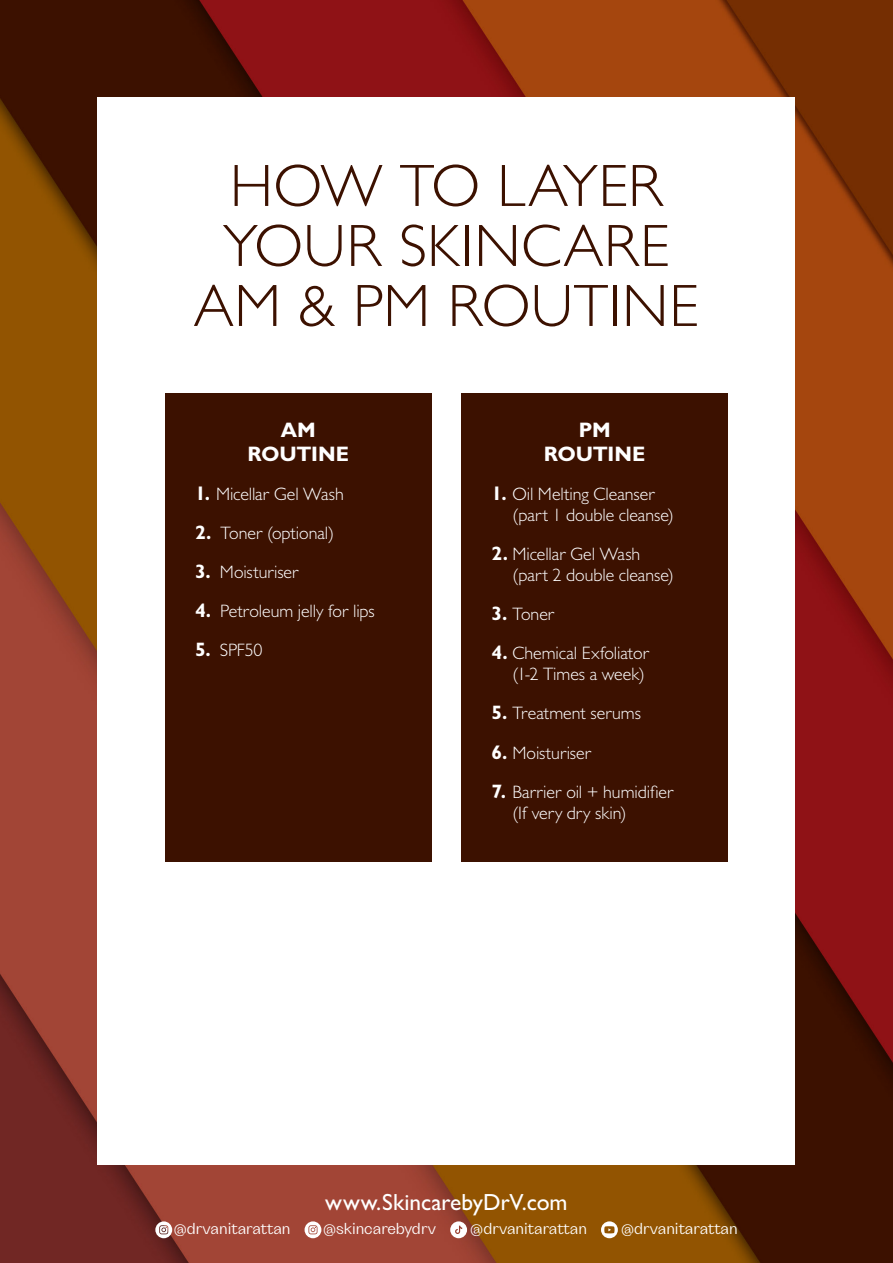
<style>
.page{position:relative;width:893px;height:1263px;background:#fff}
.page>*{position:absolute;margin:0;border:0;box-sizing:border-box;transform-origin:0 0}
.t1{font:300 60px/60px "Gill Sans MT Pro";letter-spacing:.01em;color:#3c1100;text-align:center}
.t2{font:500 23.4px "Gill Sans MT Pro";color:#fff}
.t3{font:700 21px/24px "Gill Sans MT Pro";letter-spacing:-.005em;color:#fff;text-align:center}
.t4{font:300 18px/21px "Gill Sans MT Pro";letter-spacing:-.005em;color:#fff}
.t5{font:16.05px "Grotta";color:#fff}
.s1{font-weight:700;font-size:19.5px}
</style>
<div class="page">
<img style="left:0;top:0;width:893px;height:1263px">
<div style="left:98px;top:98px;width:697px;height:1067px;background:#fff"></div>
<div style="left:165px;top:393px;width:266px;height:468px;background:#3c1100"></div>
<div style="left:461px;top:393px;width:267px;height:468px;background:#3c1100"></div>
<svg style="left:155px;top:1221px;width:17px;height:17px"></svg>
<svg style="left:305px;top:1221px;width:16px;height:17px"></svg>
<svg style="left:450px;top:1221px;width:17px;height:17px"></svg>
<svg style="left:601px;top:1221px;width:17px;height:17px"></svg>
<p class="t1" style="left:194px;top:155px;width:507px">HOW TO LAYER<br>YOUR SKINCARE<br>AM &amp; PM ROUTINE</p>
<p class="t3" style="left:247px;top:418px;width:103px">AM<br>ROUTINE</p>
<p class="t4" style="left:195px;top:484px;width:150px"><span class="s1">1.</span> Micellar Gel Wash</p>
<p class="t4" style="left:195px;top:523px;width:141px"><span class="s1">2.</span> Toner (optional)</p>
<p class="t4" style="left:195px;top:562px;width:105px"><span class="s1">3.</span> Moisturiser</p>
<p class="t4" style="left:195px;top:601px;width:181px"><span class="s1">4.</span> Petroleum jelly for lips</p>
<p class="t4" style="left:195px;top:640px;width:69px"><span class="s1">5.</span> SPF50</p>
<p class="t3" style="left:544px;top:418px;width:103px">PM<br>ROUTINE</p>
<p class="t4" style="left:512px;top:484px;width:163px;text-indent:-21px"><span class="s1">1.</span> Oil Melting Cleanser (part 1 double cleanse)</p>
<p class="t4" style="left:512px;top:544px;width:163px;text-indent:-21px"><span class="s1">2.</span> Micellar Gel Wash (part 2 double cleanse)</p>
<p class="t4" style="left:491px;top:604px;width:65px"><span class="s1">3.</span> Toner</p>
<p class="t4" style="left:491px;top:643px;width:159px;text-align:right"><span class="s1">4.</span> Chemical Exfoliator (1-2 Times a week)</p>
<p class="t4" style="left:491px;top:703px;width:151px"><span class="s1">5.</span> Treatment serums</p>
<p class="t4" style="left:491px;top:742px;width:101px"><span class="s1">6.</span> Moisturiser</p>
<p class="t4" style="left:512px;top:781px;width:163px;text-indent:-21px"><span class="s1">7.</span> Barrier oil + humidifier (If very dry skin)</p>
<p class="t2" style="left:325px;top:1188px;width:244px">www.SkincarebyDrV.com</p>
<p class="t5" style="left:174px;top:1219px;width:118px">@drvanitarattan</p>
<p class="t5" style="left:323px;top:1219px;width:115px">@skincarebydrv</p>
<p class="t5" style="left:470px;top:1219px;width:118px">@drvanitarattan</p>
<p class="t5" style="left:621px;top:1219px;width:118px">@drvanitarattan</p>
</div>
